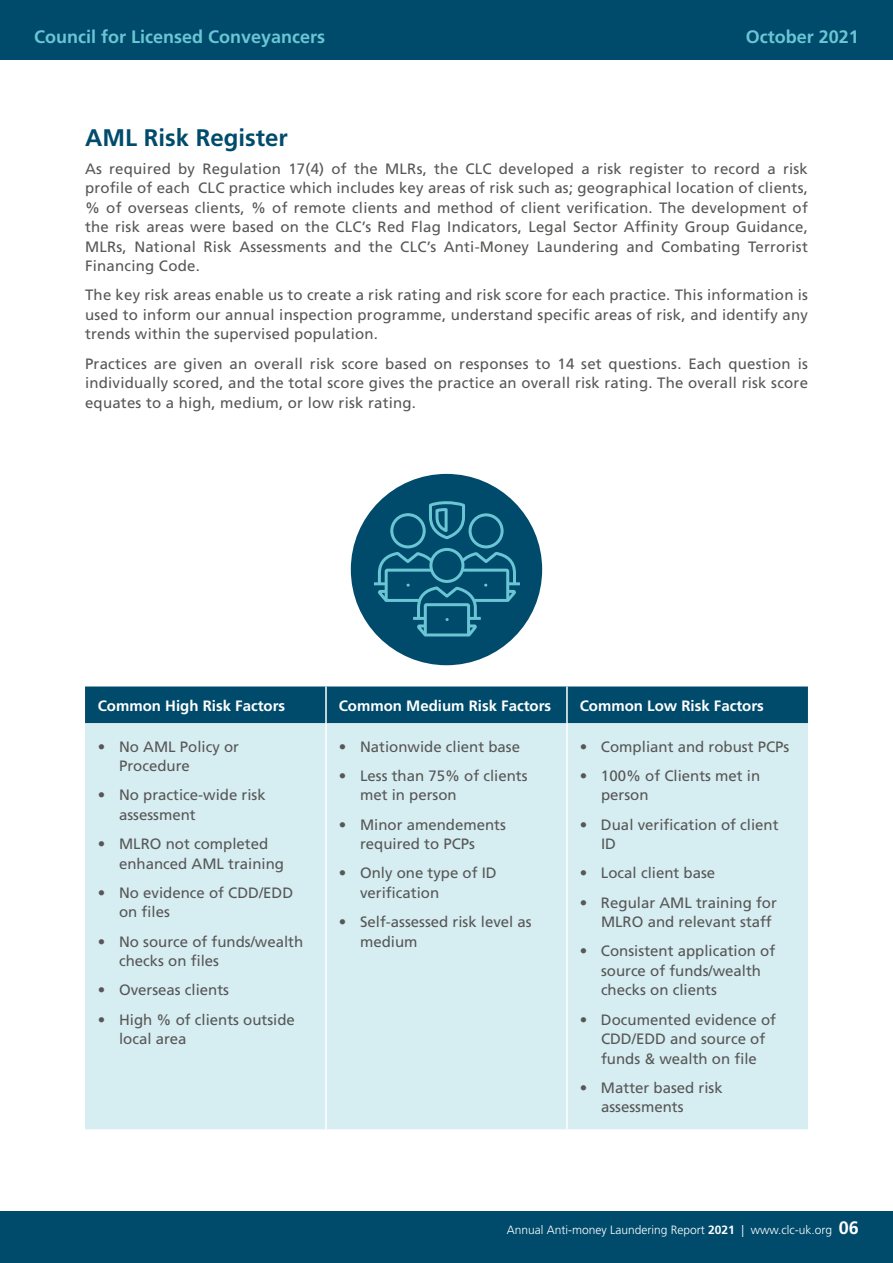
<style>
.page{position:relative;width:893px;height:1263px;background:#fff}
.page>*{position:absolute;margin:0;border:0;box-sizing:border-box;transform-origin:0 0}
._02_Headings_1{font:700 24px "Frutiger";color:#004b6c}
.t1{font:700 18px "Frutiger LT Std";color:#6ac5d4}
.Justified_body_copy{font:15px/19.5px "Frutiger LT Std";letter-spacing:.015em;color:#575756;text-align:justify}
._02_Bullet_style_5mm{font:15px/19.5px "Frutiger LT Std";color:#575756}
._01_Frutiger_65_bold{font:700 15px "Frutiger";color:#fff}
.t2{font:300 12px "Frutiger LT Std";color:#fff}
.s1{font-family:"Frutiger";font-weight:700}
.s2{font-family:"Frutiger";font-weight:700;font-size:18px}
</style>
<div class="page">
<div style="left:0;top:1212px;width:893px;height:51px;background:#004b6c"></div>
<div style="left:0;top:0;width:893px;height:60px;background:#004b6c"></div>
<div style="left:85px;top:686px;width:723px;height:37px;background:#004b6c"></div>
<div style="left:85px;top:723px;width:723px;height:406px;background:#d6edf2"></div>
<hr style="left:325px;top:686px;width:2px;height:37px;background:#fff">
<hr style="left:566px;top:686px;width:2px;height:37px;background:#fff">
<hr style="left:325px;top:723px;width:2px;height:406px;background:#fff">
<hr style="left:566px;top:723px;width:2px;height:406px;background:#fff">
<div style="left:351px;top:474px;width:191px;height:191px;background:#004b6c;border-radius:50%"></div>
<svg style="left:371px;top:500px;width:152px;height:139px"></svg>
<p class="t1" style="left:34px;top:26px;width:293px">Council for Licensed Conveyancers</p>
<p class="t1" style="left:746px;top:26px;width:115px">October 2021</p>
<p class="_02_Headings_1" style="left:85px;top:123px;width:204px">AML Risk Register</p>
<p class="Justified_body_copy" style="left:85px;top:159px;width:724px">As required by Regulation 17(4) of the MLRs, the CLC developed a risk register to record a risk profile of each CLC practice which includes key areas of risk such as; geographical location of clients, % of overseas clients, % of remote clients and method of client verification. The development of the risk areas were based on the CLC’s Red Flag Indicators, Legal Sector Affinity Group Guidance, MLRs, National Risk Assessments and the CLC’s Anti-Money Laundering and Combating Terrorist Financing Code.</p>
<p class="Justified_body_copy" style="left:85px;top:285px;width:724px">The key risk areas enable us to create a risk rating and risk score for each practice. This information is used to inform our annual inspection programme, understand specific areas of risk, and identify any trends within the supervised population.</p>
<p class="Justified_body_copy" style="left:85px;top:354px;width:724px">Practices are given an overall risk score based on responses to 14 set questions. Each question is individually scored, and the total score gives the practice an overall risk rating. The overall risk score equates to a high, medium, or low risk rating.</p>
<p class="_01_Frutiger_65_bold" style="left:98px;top:696px;width:189px">Common High Risk Factors</p>
<p class="_01_Frutiger_65_bold" style="left:339px;top:696px;width:214px">Common Medium Risk Factors</p>
<p class="_01_Frutiger_65_bold" style="left:580px;top:696px;width:186px">Common Low Risk Factors</p>
<p class="_02_Bullet_style_5mm" style="left:119px;top:737px;width:121px;text-indent:-21px">• No AML Policy or<br>Procedure</p>
<p class="_02_Bullet_style_5mm" style="left:119px;top:785px;width:148px;text-indent:-21px">• No practice-wide risk assessment</p>
<p class="_02_Bullet_style_5mm" style="left:119px;top:834px;width:167px;text-indent:-21px">• MLRO not completed enhanced AML training</p>
<p class="_02_Bullet_style_5mm" style="left:119px;top:883px;width:176px;text-indent:-21px">• No evidence of CDD/EDD on files</p>
<p class="_02_Bullet_style_5mm" style="left:119px;top:932px;width:186px;text-indent:-21px">• No source of funds/wealth checks on files</p>
<p class="_02_Bullet_style_5mm" style="left:98px;top:980px;width:133px">• Overseas clients</p>
<p class="_02_Bullet_style_5mm" style="left:119px;top:1010px;width:177px;text-indent:-21px">• High % of clients outside local area</p>
<p class="_02_Bullet_style_5mm" style="left:339px;top:737px;width:183px">• Nationwide client base</p>
<p class="_02_Bullet_style_5mm" style="left:360px;top:766px;width:169px;text-indent:-21px">• Less than 75% of clients met in person</p>
<p class="_02_Bullet_style_5mm" style="left:360px;top:815px;width:147px;text-indent:-21px">• Minor amendements required to PCPs</p>
<p class="_02_Bullet_style_5mm" style="left:360px;top:863px;width:138px;text-indent:-21px">• Only one type of ID verification</p>
<p class="_02_Bullet_style_5mm" style="left:360px;top:912px;width:173px;text-indent:-21px">• Self-assessed risk level as medium</p>
<p class="_02_Bullet_style_5mm" style="left:580px;top:737px;width:211px">• Compliant and robust PCPs</p>
<p class="_02_Bullet_style_5mm" style="left:601px;top:766px;width:161px;text-indent:-21px">• 100% of Clients met in person</p>
<p class="_02_Bullet_style_5mm" style="left:601px;top:815px;width:179px;text-indent:-21px">• Dual verification of client<br>ID</p>
<p class="_02_Bullet_style_5mm" style="left:580px;top:863px;width:137px">• Local client base</p>
<p class="_02_Bullet_style_5mm" style="left:601px;top:893px;width:177px;text-indent:-21px">• Regular AML training for<br>MLRO and relevant staff</p>
<p class="_02_Bullet_style_5mm" style="left:601px;top:941px;width:176px;text-indent:-21px">• Consistent application of source of funds/wealth checks on clients</p>
<p class="_02_Bullet_style_5mm" style="left:601px;top:1010px;width:177px;text-indent:-21px">• Documented evidence of<br>CDD/EDD and source of funds &amp; wealth on file</p>
<p class="_02_Bullet_style_5mm" style="left:601px;top:1078px;width:123px;text-indent:-21px">• Matter based risk assessments</p>
<p class="t2" style="left:507px;top:1223px;width:354px">Annual Anti-money Laundering Report <span class="s1">2021</span> | www.clc-uk.org <span class="s2">06</span></p>
</div>
